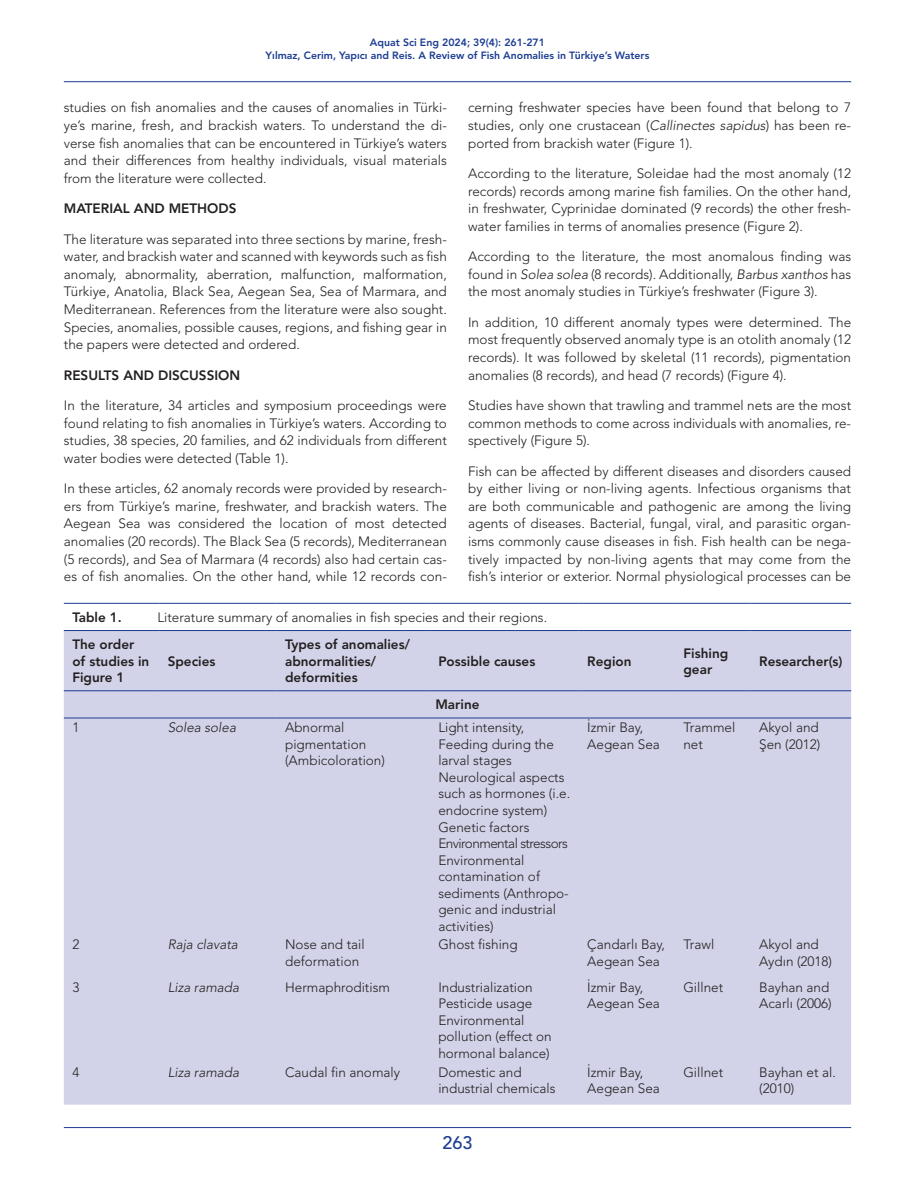
<style>
.page{position:relative;width:915px;height:1191px;background:#fff}
.page>*{position:absolute;margin:0;border:0;box-sizing:border-box;transform-origin:0 0}
.t1{font:500 18px "Avenir LT Std";color:#1c3d92}
.Ana_Metin{font:300 13.5px/17.5px "Avenir LT Std";color:#231f20;text-align:justify}
.ara_metin_T{font:300 13.5px/16.5px "Avenir LT Std";color:#231f20}
.ara_baslik_T{font:800 13.5px/16.5px "Avenir LT Std";color:#231f20}
.baslik_T{font:300 13.5px "Avenir LT Std";color:#231f20}
.ara_metin_T-2{font:italic 300 13.5px "Avenir LT Std";color:#231f20}
.Baslik_ic{font:800 13.5px "Avenir LT Std";color:#231f20}
.ara_metin_T-3{font:300 13.5px "Avenir LT Std";letter-spacing:-.04em;color:#231f20}
.baslik_T-2{font:800 13.5px "Avenir LT Std";color:#231f20}
.t2{font:800 10.5px/12.6px "Avenir LT Std";color:#1c3d92;text-align:center}
.s1{font-style:italic}
</style>
<div class="page">
<hr style="left:64px;top:1127px;width:786px;height:1px;background:#1c3d92">
<hr style="left:64px;top:81px;width:786px;height:1px;background:#1c3d92">
<div style="left:64px;top:631px;width:786px;height:473px;background:#d2d3e8"></div>
<hr style="left:64px;top:690px;width:95px;height:1px;background:#1c3d92">
<hr style="left:159px;top:690px;width:117px;height:1px;background:#1c3d92">
<hr style="left:276px;top:690px;width:153px;height:1px;background:#1c3d92">
<hr style="left:429px;top:690px;width:149px;height:1px;background:#1c3d92">
<hr style="left:578px;top:690px;width:96px;height:1px;background:#1c3d92">
<hr style="left:674px;top:690px;width:76px;height:1px;background:#1c3d92">
<hr style="left:750px;top:690px;width:100px;height:1px;background:#1c3d92">
<hr style="left:64px;top:630px;width:95px;height:1px;background:#1c3d92">
<hr style="left:159px;top:630px;width:117px;height:1px;background:#1c3d92">
<hr style="left:276px;top:630px;width:153px;height:1px;background:#1c3d92">
<hr style="left:429px;top:630px;width:149px;height:1px;background:#1c3d92">
<hr style="left:578px;top:630px;width:96px;height:1px;background:#1c3d92">
<hr style="left:674px;top:630px;width:76px;height:1px;background:#1c3d92">
<hr style="left:750px;top:630px;width:100px;height:1px;background:#1c3d92">
<hr style="left:64px;top:717px;width:95px;height:1px;background:#1c3d92">
<hr style="left:159px;top:717px;width:117px;height:1px;background:#1c3d92">
<hr style="left:276px;top:717px;width:153px;height:1px;background:#1c3d92">
<hr style="left:429px;top:717px;width:149px;height:1px;background:#1c3d92">
<hr style="left:578px;top:717px;width:96px;height:1px;background:#1c3d92">
<hr style="left:674px;top:717px;width:76px;height:1px;background:#1c3d92">
<hr style="left:750px;top:717px;width:100px;height:1px;background:#1c3d92">
<hr style="left:64px;top:603px;width:95px;height:1px;background:#1c3d92">
<hr style="left:159px;top:603px;width:117px;height:1px;background:#1c3d92">
<hr style="left:276px;top:603px;width:153px;height:1px;background:#1c3d92">
<hr style="left:429px;top:603px;width:149px;height:1px;background:#1c3d92">
<hr style="left:578px;top:603px;width:96px;height:1px;background:#1c3d92">
<hr style="left:674px;top:603px;width:76px;height:1px;background:#1c3d92">
<hr style="left:750px;top:603px;width:100px;height:1px;background:#1c3d92">
<p class="t2" style="left:265px;top:36px;width:385px">Aquat Sci Eng 2024; 39(4): 261-271<br>Yılmaz, Cerim, Yapıcı and Reis. A Review of Fish Anomalies in Türkiye’s Waters</p>
<p class="Ana_Metin" style="left:64px;top:99px;width:384px">studies on fish anomalies and the causes of anomalies in Türki&shy;ye’s marine, fresh, and brackish waters. To understand the di&shy;verse fish anomalies that can be encountered in Türkiye’s waters and their differences from healthy individuals, visual materials from the literature were collected.</p>
<p class="Baslik_ic" style="left:64px;top:200px;width:174px">MATERIAL AND METHODS</p>
<p class="Ana_Metin" style="left:64px;top:230px;width:384px">The literature was separated into three sections by marine, fresh&shy;water, and brackish water and scanned with keywords such as fish anomaly, abnormality, aberration, malfunction, malformation, Türkiye, Anatolia, Black Sea, Aegean Sea, Sea of Marmara, and Mediterranean. References from the literature were also sought.<br>Species, anomalies, possible causes, regions, and fishing gear in the papers were detected and ordered.</p>
<p class="Baslik_ic" style="left:64px;top:367px;width:178px">RESULTS AND DISCUSSION</p>
<p class="Ana_Metin" style="left:64px;top:396px;width:384px">In the literature, 34 articles and symposium proceedings were found relating to fish anomalies in Türkiye’s waters. According to studies, 38 species, 20 families, and 62 individuals from different water bodies were detected (Table 1).</p>
<p class="Ana_Metin" style="left:64px;top:480px;width:384px">In these articles, 62 anomaly records were provided by research&shy;ers from Türkiye’s marine, freshwater, and brackish waters. The Aegean Sea was considered the location of most detected anomalies (20 records). The Black Sea (5 records), Mediterranean (5 records), and Sea of Marmara (4 records) also had certain cas&shy;es of fish anomalies. On the other hand, while 12 records con-</p>
<p class="Ana_Metin" style="left:468px;top:99px;width:384px">cerning freshwater species have been found that belong to 7 studies, only one crustacean (<span class="s1">Callinectes sapidus</span>) has been re&shy;ported from brackish water (Figure 1).</p>
<p class="Ana_Metin" style="left:468px;top:164px;width:384px">According to the literature, Soleidae had the most anomaly (12 records) records among marine fish families. On the other hand, in freshwater, Cyprinidae dominated (9 records) the other fresh&shy;water families in terms of anomalies presence (Figure 2).</p>
<p class="Ana_Metin" style="left:468px;top:248px;width:384px">According to the literature, the most anomalous finding was found in <span class="s1">Solea solea</span> (8 records). Additionally, <span class="s1">Barbus xanthos</span> has the most anomaly studies in Türkiye’s freshwater (Figure 3).</p>
<p class="Ana_Metin" style="left:468px;top:313px;width:384px">In addition, 10 different anomaly types were determined. The most frequently observed anomaly type is an otolith anomaly (12 records). It was followed by skeletal (11 records), pigmentation anomalies (8 records), and head (7 records) (Figure 4).</p>
<p class="Ana_Metin" style="left:468px;top:396px;width:384px">Studies have shown that trawling and trammel nets are the most common methods to come across individuals with anomalies, re&shy;spectively (Figure 5).</p>
<p class="Ana_Metin" style="left:468px;top:462px;width:384px">Fish can be affected by different diseases and disorders caused by either living or non-living agents. Infectious organisms that are both communicable and pathogenic are among the living agents of diseases. Bacterial, fungal, viral, and parasitic organ&shy;isms commonly cause diseases in fish. Fish health can be nega&shy;tively impacted by non-living agents that may come from the fish’s interior or exterior. Normal physiological processes can be</p>
<p class="baslik_T-2" style="left:72px;top:609px;width:51px">Table 1.</p>
<p class="baslik_T" style="left:157px;top:609px;width:391px">Literature summary of anomalies in fish species and their regions.</p>
<p class="ara_baslik_T" style="left:72px;top:636px;width:78px">The order of studies in<br>Figure 1</p>
<p class="ara_baslik_T" style="left:285px;top:636px;width:126px">Types of anomalies/</p>
<p class="ara_baslik_T" style="left:285px;top:653px;width:93px">abnormalities/ deformities</p>
<p class="ara_baslik_T" style="left:438px;top:653px;width:98px">Possible causes</p>
<p class="ara_baslik_T" style="left:587px;top:653px;width:46px">Region</p>
<p class="ara_baslik_T" style="left:683px;top:644px;width:46px">Fishing gear</p>
<p class="ara_baslik_T" style="left:759px;top:653px;width:85px">Researcher(s)</p>
<p class="ara_baslik_T" style="left:435px;top:696px;width:46px">Marine</p>
<p class="ara_baslik_T" style="left:168px;top:653px;width:49px">Species</p>
<p class="ara_metin_T" style="left:72px;top:719px;width:9px">1</p>
<p class="ara_metin_T-2" style="left:168px;top:719px;width:70px">Solea solea</p>
<p class="ara_metin_T" style="left:285px;top:719px;width:83px">Abnormal pigmentation</p>
<p class="ara_metin_T" style="left:285px;top:752px;width:101px">(Ambicoloration)</p>
<p class="ara_metin_T" style="left:438px;top:719px;width:88px">Light intensity,</p>
<p class="ara_metin_T" style="left:438px;top:736px;width:117px">Feeding during the larval stages</p>
<p class="ara_metin_T" style="left:438px;top:769px;width:133px">Neurological aspects such as hormones (i.e. endocrine system)</p>
<p class="ara_metin_T" style="left:438px;top:818px;width:93px">Genetic factors</p>
<p class="ara_metin_T-3" style="left:438px;top:835px;width:131px">Environmental stressors</p>
<p class="ara_metin_T" style="left:438px;top:851px;width:132px">Environmental contamination of sediments (Anthropo&shy;genic and industrial activities)</p>
<p class="ara_metin_T" style="left:587px;top:719px;width:74px">İzmir Bay,<br>Aegean Sea</p>
<p class="ara_metin_T" style="left:683px;top:719px;width:53px">Trammel net</p>
<p class="ara_metin_T" style="left:759px;top:719px;width:63px">Akyol and<br>Şen (2012)</p>
<p class="ara_metin_T" style="left:72px;top:936px;width:9px">2</p>
<p class="ara_metin_T-2" style="left:168px;top:936px;width:72px">Raja clavata</p>
<p class="ara_metin_T" style="left:285px;top:936px;width:81px">Nose and tail deformation</p>
<p class="ara_metin_T" style="left:438px;top:936px;width:81px">Ghost fishing</p>
<p class="ara_metin_T" style="left:587px;top:936px;width:79px">Çandarlı Bay,<br>Aegean Sea</p>
<p class="ara_metin_T" style="left:683px;top:936px;width:32px">Trawl</p>
<p class="ara_metin_T" style="left:759px;top:936px;width:74px">Akyol and<br>Aydın (2018)</p>
<p class="ara_metin_T" style="left:72px;top:978px;width:9px">3</p>
<p class="ara_metin_T-2" style="left:168px;top:979px;width:73px">Liza ramada</p>
<p class="ara_metin_T" style="left:285px;top:978px;width:106px">Hermaphroditism</p>
<p class="ara_metin_T" style="left:438px;top:978px;width:96px">Industrialization</p>
<p class="ara_metin_T" style="left:438px;top:995px;width:95px">Pesticide usage</p>
<p class="ara_metin_T" style="left:438px;top:1011px;width:115px">Environmental pollution (effect on hormonal balance)</p>
<p class="ara_metin_T" style="left:587px;top:978px;width:74px">İzmir Bay,<br>Aegean Sea</p>
<p class="ara_metin_T" style="left:683px;top:978px;width:41px">Gillnet</p>
<p class="ara_metin_T" style="left:759px;top:978px;width:74px">Bayhan and<br>Acarlı (2006)</p>
<p class="ara_metin_T" style="left:72px;top:1063px;width:9px">4</p>
<p class="ara_metin_T-2" style="left:168px;top:1063px;width:73px">Liza ramada</p>
<p class="ara_metin_T" style="left:285px;top:1063px;width:116px">Caudal fin anomaly</p>
<p class="ara_metin_T" style="left:438px;top:1063px;width:118px">Domestic and industrial chemicals</p>
<p class="ara_metin_T" style="left:587px;top:1063px;width:74px">İzmir Bay,<br>Aegean Sea</p>
<p class="ara_metin_T" style="left:683px;top:1063px;width:41px">Gillnet</p>
<p class="ara_metin_T" style="left:759px;top:1063px;width:78px">Bayhan et al. (2010)</p>
<h1 class="t1" style="left:442px;top:1132px;width:32px">263</h1>
</div>
